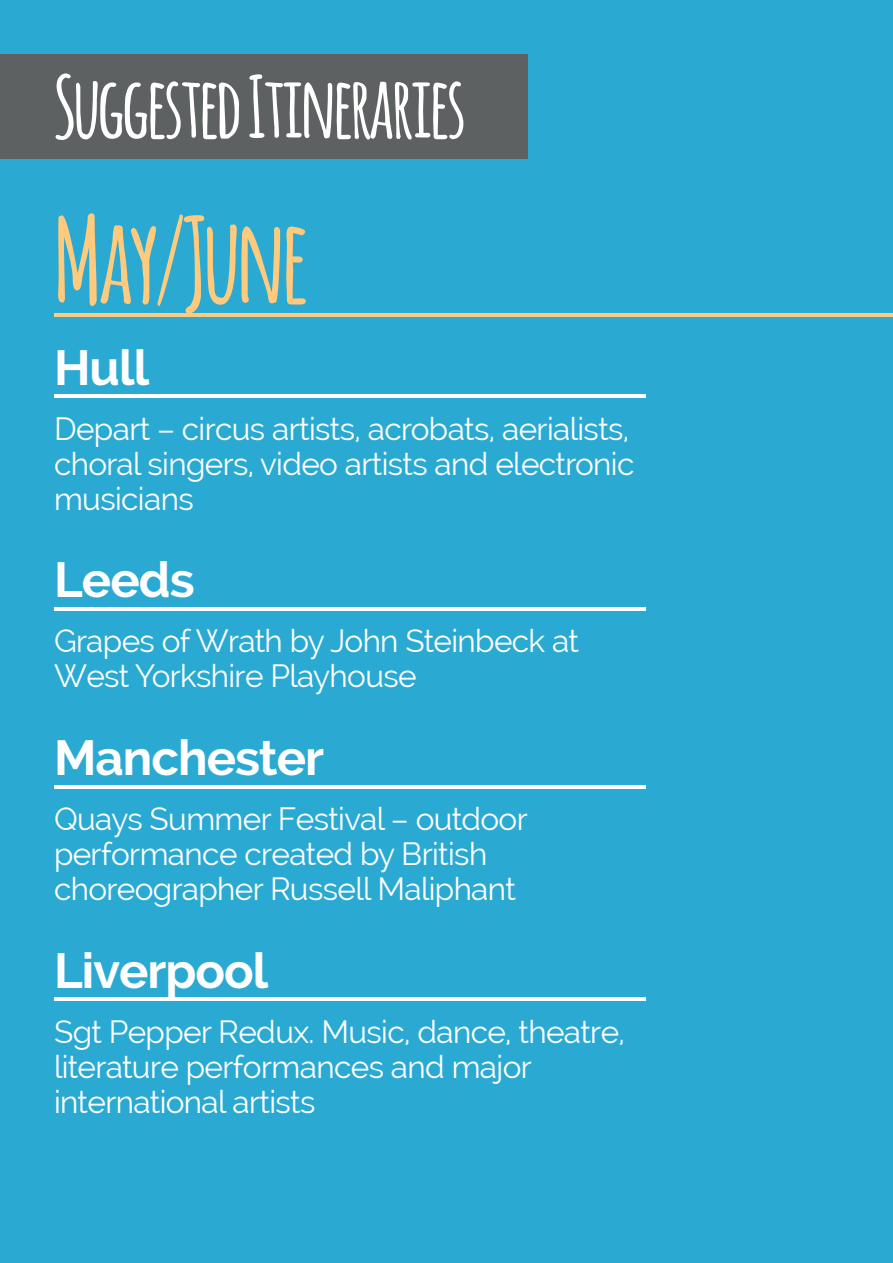
<style>
.page{position:relative;width:893px;height:1263px;background:#2aaad3}
.page>*{position:absolute;margin:0;border:0;box-sizing:border-box;transform-origin:0 0}
.t1{font:700 115.65px "Amatic";letter-spacing:-.02em;color:#fdca7e}
.t2{font:700 84.15px "Amatic";letter-spacing:-.02em;color:#fff}
.t3{font:700 49.05px "Raleway";letter-spacing:-.02em;color:#fff}
.t4{font:31.5px/35.1px "Raleway";letter-spacing:-.02em;color:#fff}
</style>
<div class="page">
<hr style="left:54px;top:313px;width:839px;height:3px;background:#fdca7e">
<hr style="left:54px;top:395px;width:592px;height:3px;background:#fff">
<hr style="left:54px;top:607px;width:592px;height:4px;background:#fff">
<hr style="left:54px;top:785px;width:592px;height:3px;background:#fff">
<hr style="left:54px;top:998px;width:592px;height:3px;background:#fff">
<div style="left:0;top:54px;width:527px;height:104px;background:#5d6162"></div>
<h2 class="t2" style="left:54px;top:47px;width:413px">Suggested Itineraries</h2>
<h1 class="t1" style="left:54px;top:178px;width:255px">May/June</h1>
<h3 class="t3" style="left:54px;top:339px;width:97px">Hull</h3>
<p class="t4" style="left:54px;top:411px;width:582px">Depart – circus artists, acrobats, aerialists, choral singers, video artists and electronic musicians</p>
<h3 class="t3" style="left:54px;top:552px;width:142px">Leeds</h3>
<p class="t4" style="left:54px;top:624px;width:526px">Grapes of Wrath by John Steinbeck at<br>West Yorkshire Playhouse</p>
<h3 class="t3" style="left:54px;top:730px;width:272px">Manchester</h3>
<p class="t4" style="left:54px;top:801px;width:475px">Quays Summer Festival – outdoor performance created by British choreographer Russell Maliphant</p>
<h3 class="t3" style="left:54px;top:942px;width:216px">Liverpool</h3>
<p class="t4" style="left:54px;top:1014px;width:572px">Sgt Pepper Redux. Music, dance, theatre, literature performances and major international artists</p>
</div>
